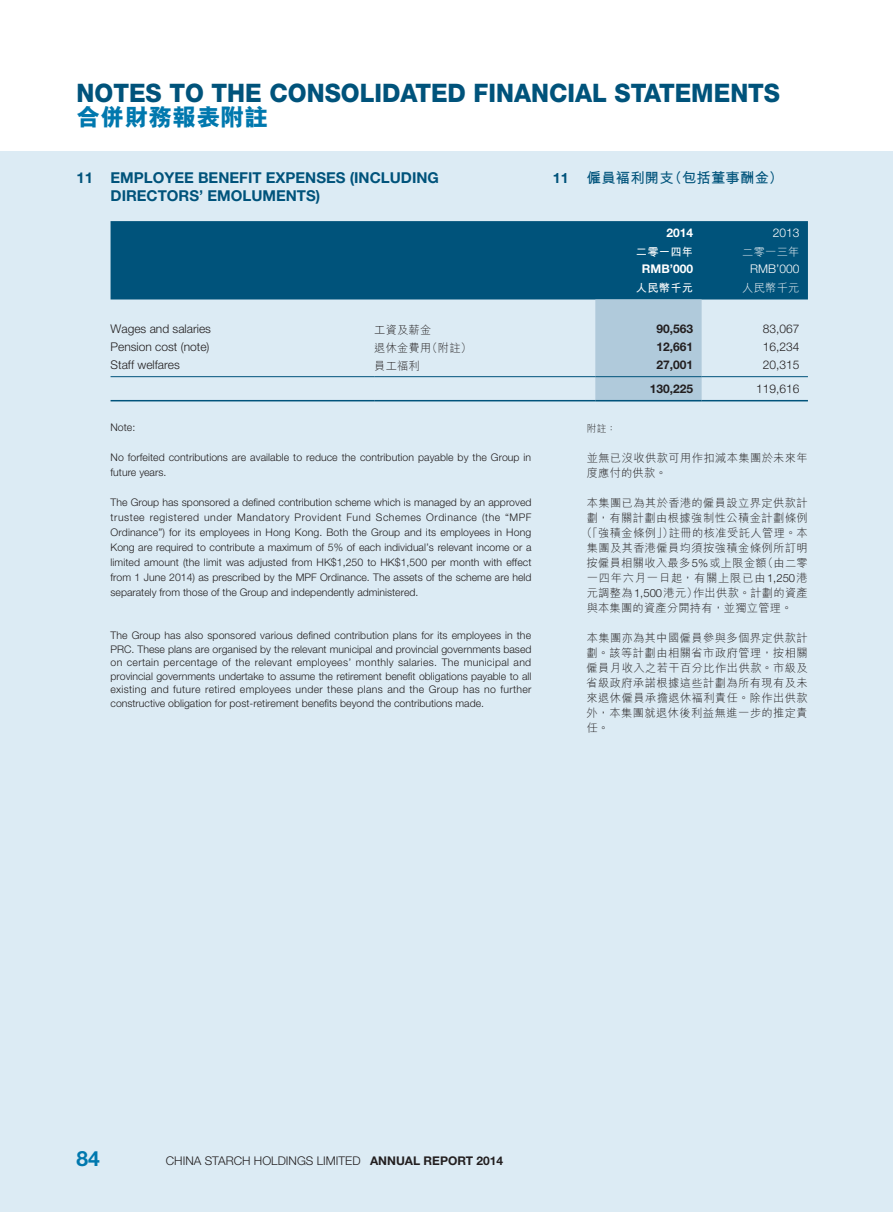
<style>
.page{position:relative;width:893px;height:1212px;background:#fff}
.page>*{position:absolute;margin:0;border:0;box-sizing:border-box;transform-origin:0 0}
.t1{font:800 25.5px "Helvetica Neue LT Std";color:#00537b;scale:.95 1}
.t2{font:800 24px "M Hei HK";color:#0078ae}
.t3{font:700 21px "Helvetica Neue LT Std";color:#0078ae}
.t4{font:700 15px/18px "Helvetica Neue LT Std";color:#00537b}
.t5{font:700 14.25px "M Hei HK";letter-spacing:.02em;color:#00537b}
.t6{font:700 14.25px "Helvetica Neue LT Std";color:#00537b}
.t7{font:300 12px "Helvetica Neue LT Std";color:#231f20}
.t8{font:700 12px "Helvetica Neue LT Std";color:#231f20}
.t9{font:700 12px "Helvetica Neue LT Std";color:#fff}
.t10{font:300 12px "Helvetica Neue LT Std";color:#fff}
.t11{font:300 11.25px/15px "M Hei HK";letter-spacing:.035em;color:#231f20}
.t12{font:300 11.25px "M Hei HK";letter-spacing:.07em;color:#231f20}
.t13{font:700 11.25px "M Hei HK";letter-spacing:.02em;color:#fff}
.t14{font:300 11.25px "M Hei HK";letter-spacing:.02em;color:#fff}
.t15{font:300 10.5px/15px "Helvetica Neue LT Std";color:#231f20;text-align:justify}
.t16{font:300 9.75px "M Hei HK";color:#231f20}
.s1{font-family:"Helvetica Neue LT Std"}
.s2{font-weight:700}
</style>
<div class="page">
<div style="left:0;top:151px;width:893px;height:1061px;background:#dcebf4"></div>
<div style="left:111px;top:221px;width:697px;height:78px;background:#00537b"></div>
<div style="left:595px;top:299px;width:107px;height:101px;background:#b0cadb"></div>
<hr style="left:111px;top:376px;width:263px;height:1px;background:#00537b">
<hr style="left:374px;top:376px;width:221px;height:1px;background:#00537b">
<hr style="left:595px;top:376px;width:107px;height:1px;background:#00537b">
<hr style="left:702px;top:376px;width:106px;height:1px;background:#00537b">
<hr style="left:111px;top:400px;width:263px;height:1px;background:#00537b">
<hr style="left:374px;top:400px;width:221px;height:1px;background:#00537b">
<hr style="left:595px;top:400px;width:107px;height:1px;background:#00537b">
<hr style="left:702px;top:400px;width:106px;height:1px;background:#00537b">
<h1 class="t1" style="left:77px;top:77px;width:19px">NOTES</h1>
<h1 class="t1" style="left:169px;top:77px;width:124px">TO THE CONSOLIDATED</h1>
<h1 class="t1" style="left:474px;top:77px;width:32px">FINANCIAL</h1>
<h1 class="t1" style="left:615px;top:77px;width:19px">STATEMENTS</h1>
<h2 class="t2" style="left:77px;top:105px;width:194px">合併財務報表附註</h2>
<h3 class="t4" style="left:111px;top:168px;width:330px;text-indent:-34px">11 EMPLOYEE BENEFIT EXPENSES (INCLUDING<br>DIRECTORS’ EMOLUMENTS)</h3>
<h3 class="t6" style="left:553px;top:169px;width:17px">11</h3>
<h3 class="t5" style="left:587px;top:167px;width:198px">僱員褔利開支（包括董事酬金）</h3>
<p class="t9" style="left:666px;top:225px;width:28px">2014</p>
<p class="t10" style="left:773px;top:225px;width:28px">2013</p>
<p class="t13" style="left:636px;top:243px;width:59px">二零一四年</p>
<p class="t14" style="left:742px;top:246px;width:59px">二零一三年</p>
<p class="t9" style="left:642px;top:261px;width:53px">RMB’000</p>
<p class="t10" style="left:750px;top:261px;width:51px">RMB’000</p>
<p class="t13" style="left:636px;top:279px;width:59px">人民幣千元</p>
<p class="t14" style="left:742px;top:282px;width:59px">人民幣千元</p>
<p class="t7" style="left:111px;top:322px;width:102px">Wages and salaries</p>
<p class="t11" style="left:374px;top:322px;width:59px">工資及薪金</p>
<p class="t8" style="left:656px;top:322px;width:38px">90,563</p>
<p class="t7" style="left:763px;top:322px;width:38px">83,067</p>
<p class="t7" style="left:111px;top:340px;width:100px">Pension cost (note)</p>
<p class="t11" style="left:374px;top:340px;width:99px">退休金費用（附註）</p>
<p class="t8" style="left:656px;top:340px;width:38px">12,661</p>
<p class="t7" style="left:763px;top:340px;width:38px">16,234</p>
<p class="t7" style="left:111px;top:358px;width:71px">Staff welfares</p>
<p class="t11" style="left:374px;top:358px;width:47px">員工福利</p>
<p class="t8" style="left:656px;top:358px;width:38px">27,001</p>
<p class="t7" style="left:763px;top:358px;width:38px">20,315</p>
<p class="t8" style="left:650px;top:381px;width:45px">130,225</p>
<p class="t7" style="left:756px;top:381px;width:45px">119,616</p>
<p class="t15" style="left:111px;top:419px;width:26px">Note:</p>
<p class="t15" style="left:111px;top:449px;width:422px">No forfeited contributions are available to reduce the contribution payable by the Group in future years.</p>
<p class="t15" style="left:111px;top:494px;width:423px">The Group has sponsored a defined contribution scheme which is managed by an approved trustee registered under Mandatory Provident Fund Schemes Ordinance (the “MPF Ordinance”) for its employees in Hong Kong. Both the Group and its employees in Hong Kong are required to contribute a maximum of 5% of each individual’s relevant income or a limited amount (the limit was adjusted from HK$1,250 to HK$1,500 per month with effect from 1 June 2014) as prescribed by the MPF Ordinance. The assets of the scheme are held separately from those of the Group and independently administered.</p>
<p class="t15" style="left:111px;top:629px;width:422px;line-height:13.5px">The Group has also sponsored various defined contribution plans for its employees in the PRC. These plans are organised by the relevant municipal and provincial governments based on certain percentage of the relevant employees’ monthly salaries. The municipal and provincial governments undertake to assume the retirement benefit obligations payable to all existing and future retired employees under these plans and the Group has no further constructive obligation for post-retirement benefits beyond the contributions made.</p>
<p class="t16" style="left:587px;top:423px;width:31px">附註：</p>
<p class="t11" style="left:587px;top:450px;width:223px">並無已沒收供款可用作扣減本集團於未來年度應付的供款。</p>
<p class="t11" style="left:587px;top:495px;width:223px">本集團已為其於香港的僱員設立界定供款計</p>
<p class="t11" style="left:587px;top:510px;width:223px">劃，有關計劃由根據強制性公積金計劃條例</p>
<p class="t11" style="left:581px;top:525px;width:228px">（「強積金條例」）註冊的核准受託人管理。本</p>
<p class="t11" style="left:587px;top:540px;width:223px">集團及其香港僱員均須按強積金條例所訂明</p>
<p class="t11" style="left:587px;top:555px;width:223px">按僱員相關收入最多<span class="s1">5%</span>或上限金額（由二零</p>
<p class="t12" style="left:587px;top:572px;width:223px">一四年六月一日起，有關上限已由<span class="s1">1,250</span>港</p>
<p class="t11" style="left:587px;top:585px;width:223px">元調整為<span class="s1">1,500</span>港元）作出供款。計劃的資產</p>
<p class="t11" style="left:587px;top:600px;width:207px">與本集團的資產分開持有，並獨立管理。</p>
<p class="t11" style="left:587px;top:630px;width:223px;text-align:justify">本集團亦為其中國僱員參與多個界定供款計劃。該等計劃由相關省市政府管理，按相關僱員月收入之若干百分比作出供款。市級及省級政府承諾根據這些計劃為所有現有及未來退休僱員承擔退休褔利責任。除作出供款外，本集團就退休後利益無進一步的推定責任。</p>
<h3 class="t3" style="left:77px;top:1145px;width:25px">84</h3>
<p class="t7" style="left:166px;top:1154px;width:339px">CHINA STARCH HOLDINGS LIMITED <span class="s2">ANNUAL REPORT 2014</span></p>
</div>
